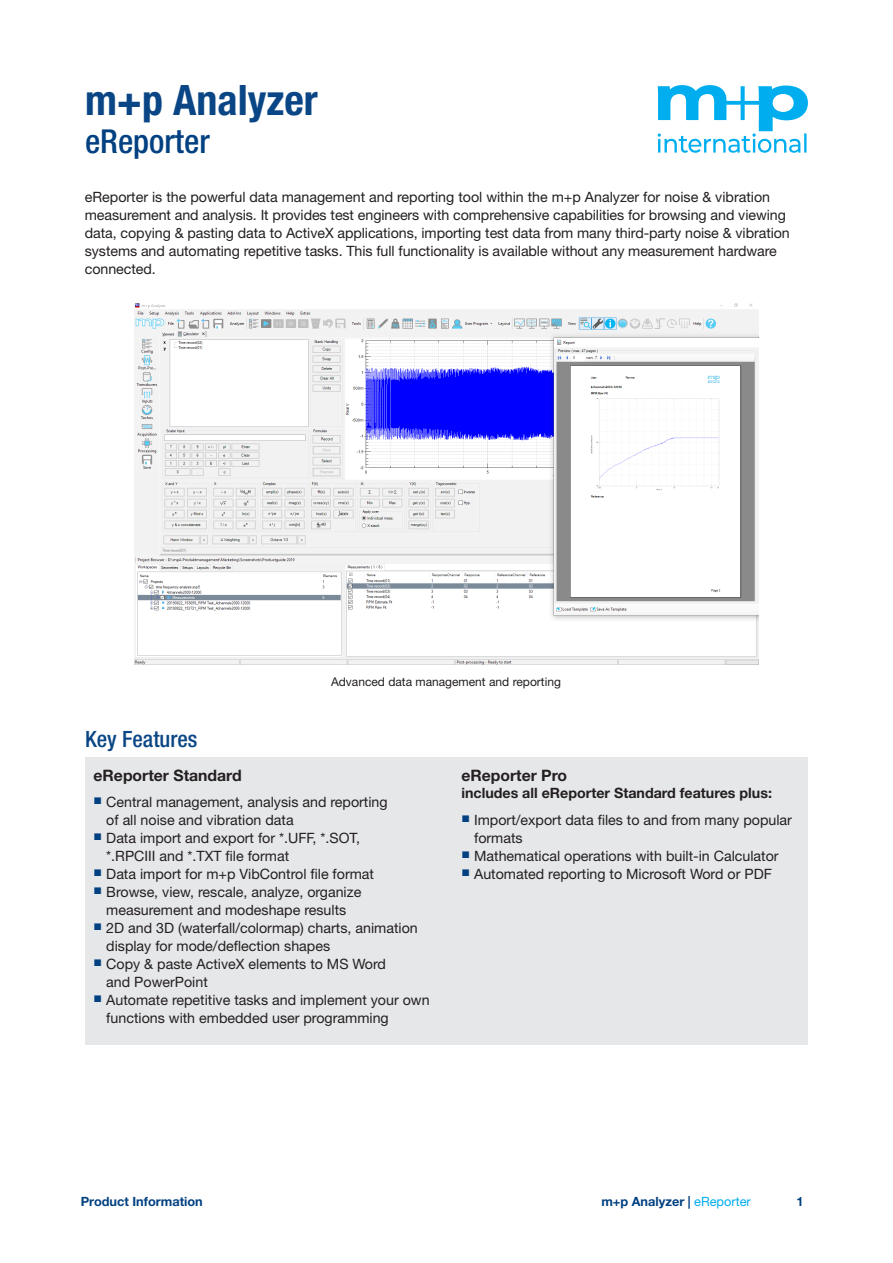
<style>
.page{position:relative;width:893px;height:1263px;background:#fff}
.page>*{position:absolute;margin:0;border:0;box-sizing:border-box;transform-origin:0 0}
.Hauptüberschrift{font:700 condensed 42px "Helvetica Neue LT Std";color:#0a4685}
.Hauptüberschrift2{font:500 condensed 33px "Helvetica Neue LT Std";color:#014081}
.Überschrift_2_Kasten{font:500 condensed 22.5px "Helvetica Neue LT Std";color:#0a4685}
.Überschrift_3{font:700 15.75px "Helvetica Neue LT Std";color:#231f20}
.Fließtext{font:14.25px/18px "Helvetica Neue LT Std";color:#231f20}
.Überschrift_3-2{font:700 14.25px "Helvetica Neue LT Std";color:#231f20}
.t1{font:700 12.75px "Helvetica Neue LT Std";color:#014081}
.Bildunterschrift{font:12px "Helvetica Neue LT Std";color:#231f20}
.s1{font-weight:400;color:#00aeef}
</style>
<div class="page">
<svg style="left:658px;top:85px;width:150px;height:68px"></svg>
<div style="left:85px;top:757px;width:723px;height:287px;background:#e6e7e9"></div>
<img style="left:134px;top:303px;width:625px;height:362px">
<p class="Hauptüberschrift" style="left:85px;top:75px;width:234px">m+p Analyzer</p>
<p class="Hauptüberschrift2" style="left:85px;top:121px;width:126px">eReporter</p>
<p class="Fließtext" style="left:85px;top:187px;width:706px">eReporter is the powerful data management and reporting tool within the m+p Analyzer for noise &amp; vibration measurement and analysis. It provides test engineers with comprehensive capabilities for browsing and viewing data, copying &amp; pasting data to ActiveX applications, importing test data from many third-party noise &amp; vibration systems and automating repetitive tasks. This full functionality is available without any measurement hardware connected.</p>
<p class="Bildunterschrift" style="left:331px;top:675px;width:231px">Advanced data management and reporting</p>
<p class="Überschrift_2_Kasten" style="left:85px;top:725px;width:114px">Key Features</p>
<p class="Überschrift_3" style="left:94px;top:765px;width:150px">eReporter Standard</p>
<p class="Fließtext" style="left:106px;top:793px;width:283px;text-indent:-13px"><sup>■</sup> Central management, analysis and reporting of all noise and vibration data</p>
<p class="Fließtext" style="left:106px;top:829px;width:255px;text-indent:-13px"><sup>■</sup> Data import and export for *.UFF, *.SOT, *.RPCIII and *.TXT file format</p>
<p class="Fließtext" style="left:94px;top:865px;width:282px"><sup>■</sup> Data import for m+p VibControl file format</p>
<p class="Fließtext" style="left:94px;top:883px;width:269px;text-align:center"><sup>■</sup> Browse, view, rescale, analyze, organize measurement and modeshape results</p>
<p class="Fließtext" style="left:106px;top:919px;width:313px;text-indent:-13px"><sup>■</sup> 2D and 3D (waterfall/colormap) charts, animation display for mode/deflection shapes</p>
<p class="Fließtext" style="left:106px;top:955px;width:281px;text-indent:-13px"><sup>■</sup> Copy &amp; paste ActiveX elements to MS Word and PowerPoint</p>
<p class="Fließtext" style="left:106px;top:991px;width:325px;text-indent:-13px"><sup>■</sup> Automate repetitive tasks and implement your own functions with embedded user programming</p>
<p class="Überschrift_3" style="left:461px;top:765px;width:107px">eReporter Pro</p>
<p class="Überschrift_3-2" style="left:461px;top:784px;width:312px">includes all eReporter Standard features plus:</p>
<p class="Fließtext" style="left:474px;top:810px;width:319px;text-indent:-13px"><sup>■</sup> Import/export data files to and from many popular formats</p>
<p class="Fließtext" style="left:461px;top:846px;width:319px"><sup>■</sup> Mathematical operations with built-in Calculator</p>
<p class="Fließtext" style="left:461px;top:864px;width:312px"><sup>■</sup> Automated reporting to Microsoft Word or PDF</p>
<p class="t1" style="left:81px;top:1194px;width:124px">Product Information</p>
<p class="t1" style="left:601px;top:1194px;width:151px">m+p Analyzer | <span class="s1">eReporter</span></p>
<p class="t1" style="left:796px;top:1194px;width:9px">1</p>
</div>
